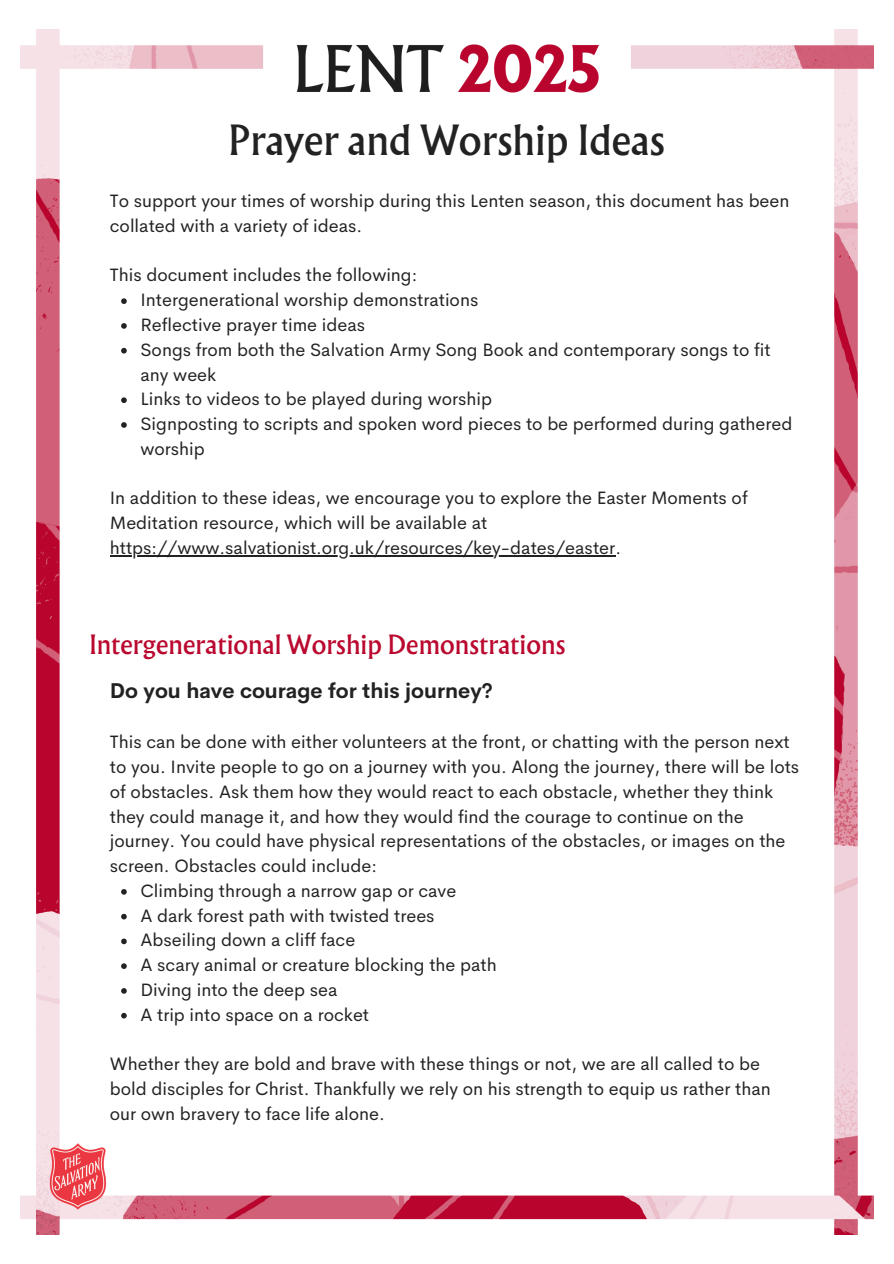
<style>
.page{position:relative;width:894px;height:1264px;background:#fff}
.page>*{position:absolute;margin:0;border:0;box-sizing:border-box;transform-origin:0 0}
.t1{font:37.5px "Albertus Nova";color:#222}
.t2{font:24px "Albertus Nova";color:#ba082f}
.t3{font:700 21px "Cerebri Sans";color:#222}
.t4{font:18px/24.8px "Cerebri Sans";color:#222}
</style>
<div class="page">
<img style="left:21px;top:29px;width:852px;height:1205px">
<svg style="left:121px;top:298px;width:6px;height:6px"></svg>
<svg style="left:121px;top:323px;width:6px;height:6px"></svg>
<svg style="left:121px;top:348px;width:6px;height:5px"></svg>
<svg style="left:121px;top:397px;width:6px;height:6px"></svg>
<svg style="left:121px;top:422px;width:6px;height:6px"></svg>
<hr style="left:110px;top:555px;width:505px;height:1px;background:#222">
<svg style="left:121px;top:889px;width:6px;height:5px"></svg>
<svg style="left:121px;top:913px;width:6px;height:6px"></svg>
<svg style="left:121px;top:938px;width:6px;height:6px"></svg>
<svg style="left:121px;top:963px;width:6px;height:6px"></svg>
<svg style="left:121px;top:988px;width:6px;height:5px"></svg>
<svg style="left:121px;top:1012px;width:6px;height:6px"></svg>
<p class="t1" style="left:228px;top:113px;width:438px">Prayer and Worship Ideas</p>
<p class="t4" style="left:110px;top:188px;width:681px">To support your times of worship during this Lenten season, this document has been collated with a variety of ideas.</p>
<p class="t4" style="left:110px;top:263px;width:309px">This document includes the following:</p>
<p class="t4" style="left:140px;top:287px;width:339px">Intergenerational worship demonstrations</p>
<p class="t4" style="left:140px;top:312px;width:226px">Reflective prayer time ideas</p>
<p class="t4" style="left:140px;top:337px;width:631px">Songs from both the Salvation Army Song Book and contemporary songs to fit any week</p>
<p class="t4" style="left:140px;top:386px;width:353px">Links to videos to be played during worship</p>
<p class="t4" style="left:140px;top:411px;width:653px">Signposting to scripts and spoken word pieces to be performed during gathered worship</p>
<p class="t4" style="left:110px;top:485px;width:639px">In addition to these ideas, we encourage you to explore the Easter Moments of<br>Meditation resource, which will be available at</p>
<h2 class="t4" style="left:110px;top:535px;width:513px">https://www.salvationist.org.uk/resources/key-dates/easter.</h2>
<h3 class="t2" style="left:89px;top:627px;width:477px">Intergenerational Worship Demonstrations</h3>
<p class="t3" style="left:110px;top:676px;width:384px">Do you have courage for this journey?</p>
<p class="t4" style="left:110px;top:729px;width:690px">This can be done with either volunteers at the front, or chatting with the person next to you. Invite people to go on a journey with you. Along the journey, there will be lots of obstacles. Ask them how they would react to each obstacle, whether they think they could manage it, and how they would find the courage to continue on the journey. You could have physical representations of the obstacles, or images on the screen. Obstacles could include:</p>
<p class="t4" style="left:140px;top:878px;width:317px">Climbing through a narrow gap or cave</p>
<p class="t4" style="left:140px;top:903px;width:295px">A dark forest path with twisted trees</p>
<p class="t4" style="left:140px;top:927px;width:216px">Abseiling down a cliff face</p>
<p class="t4" style="left:140px;top:952px;width:358px">A scary animal or creature blocking the path</p>
<p class="t4" style="left:140px;top:977px;width:198px">Diving into the deep sea</p>
<p class="t4" style="left:140px;top:1002px;width:230px">A trip into space on a rocket</p>
<h1 class="t4" style="left:110px;top:1051px;width:662px">Whether they are bold and brave with these things or not, we are all called to be bold disciples for Christ. Thankfully we rely on his strength to equip us rather than our own bravery to face life alone.</h1>
</div>
